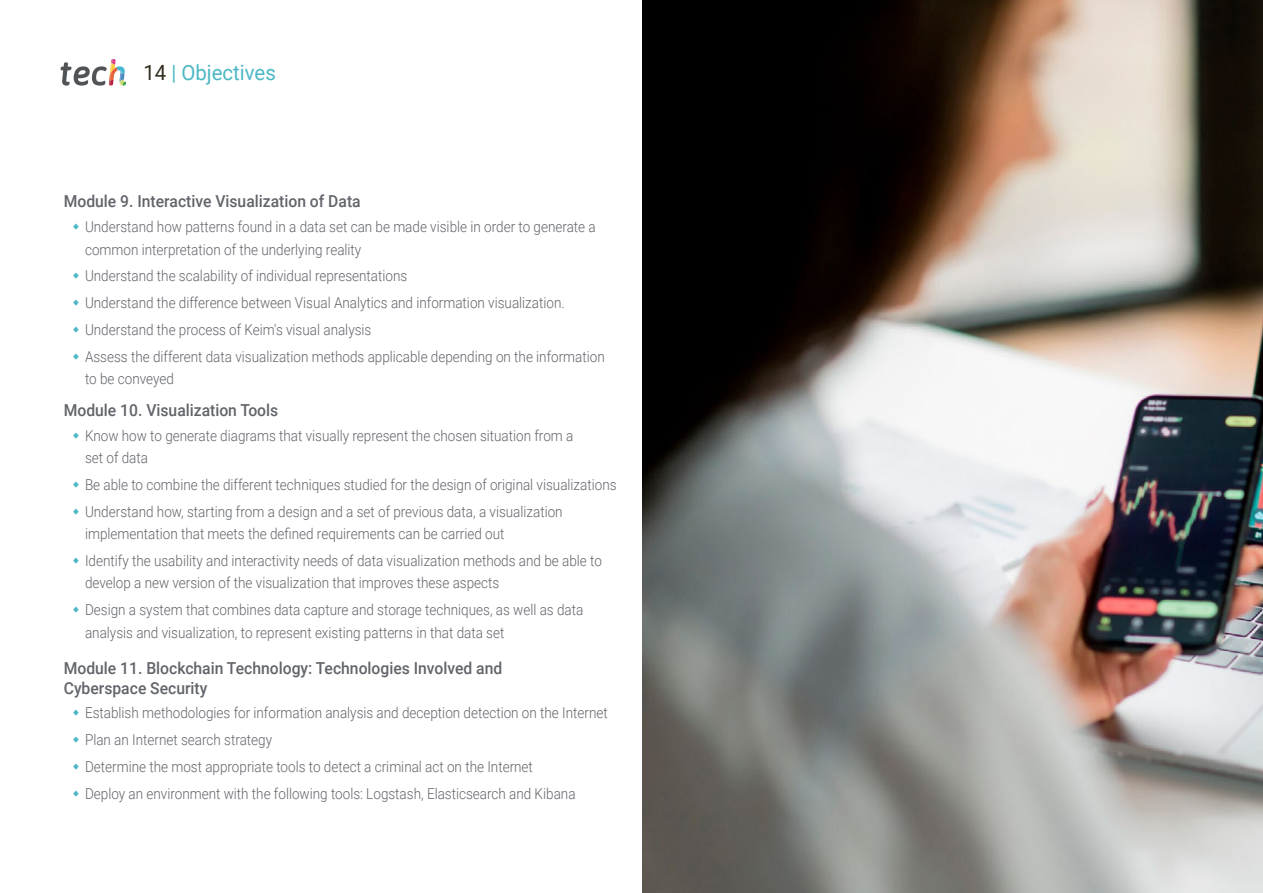
<style>
.page{position:relative;width:1263px;height:893px;background:#fff}
.page>*{position:absolute;margin:0;border:0;box-sizing:border-box;transform-origin:0 0}
.t1{font:21px "Roboto";color:#4db7c5}
.t2{font:500 16.5px/19.5px "Roboto";color:#61646a;scale:.95 1}
.t3{font:300 15px/26.7px "Roboto";color:#61646a;scale:.9 1}
.s1{color:#312e20}
</style>
<div class="page">
<svg style="left:61px;top:59px;width:65px;height:27px"></svg>
<img style="left:642px;top:0;width:621px;height:893px">
<h1 class="t1" style="left:144px;top:57px;width:134px"><span class="s1">14</span> | Objectives</h1>
<p class="t2" style="left:64px;top:191px;width:314px">Module 9. Interactive Visualization of Data</p>
<p class="t3" style="left:85px;top:215px;width:569px;line-height:22.5px">Understand how patterns found in a data set can be made visible in order to generate a common interpretation of the underlying reality</p>
<p class="t3" style="left:85px;top:262px;width:579px">Understand the scalability of individual representations<br>Understand the difference between Visual Analytics and information visualization.<br>Understand the process of Keim's visual analysis<br>Assess the different data visualization methods applicable depending on the information</p>
<p class="t3" style="left:85px;top:365px;width:100px">to be conveyed</p>
<p class="t2" style="left:64px;top:400px;width:227px">Module 10. Visualization Tools</p>
<p class="t3" style="left:85px;top:424px;width:544px;line-height:22.5px">Know how to generate diagrams that visually represent the chosen situation from a set of data</p>
<p class="t3" style="left:85px;top:471px;width:592px">Be able to combine the different techniques studied for the design of original visualizations<br>Understand how, starting from a design and a set of previous data, a visualization</p>
<p class="t3" style="left:85px;top:520px;width:576px">implementation that meets the defined requirements can be carried out<br>Identify the usability and interactivity needs of data visualization methods and be able to</p>
<p class="t3" style="left:85px;top:569px;width:555px">develop a new version of the visualization that improves these aspects<br>Design a system that combines data capture and storage techniques, as well as data</p>
<p class="t3" style="left:85px;top:618px;width:467px">analysis and visualization, to represent existing patterns in that data set</p>
<p class="t2" style="left:64px;top:658px;width:463px">Module 11. Blockchain Technology: Technologies Involved and<br>Cyberspace Security</p>
<p class="t3" style="left:85px;top:699px;width:582px">Establish methodologies for information analysis and deception detection on the Internet Plan an Internet search strategy<br>Determine the most appropriate tools to detect a criminal act on the Internet<br>Deploy an environment with the following tools: Logstash, Elasticsearch and Kibana</p>
</div>
